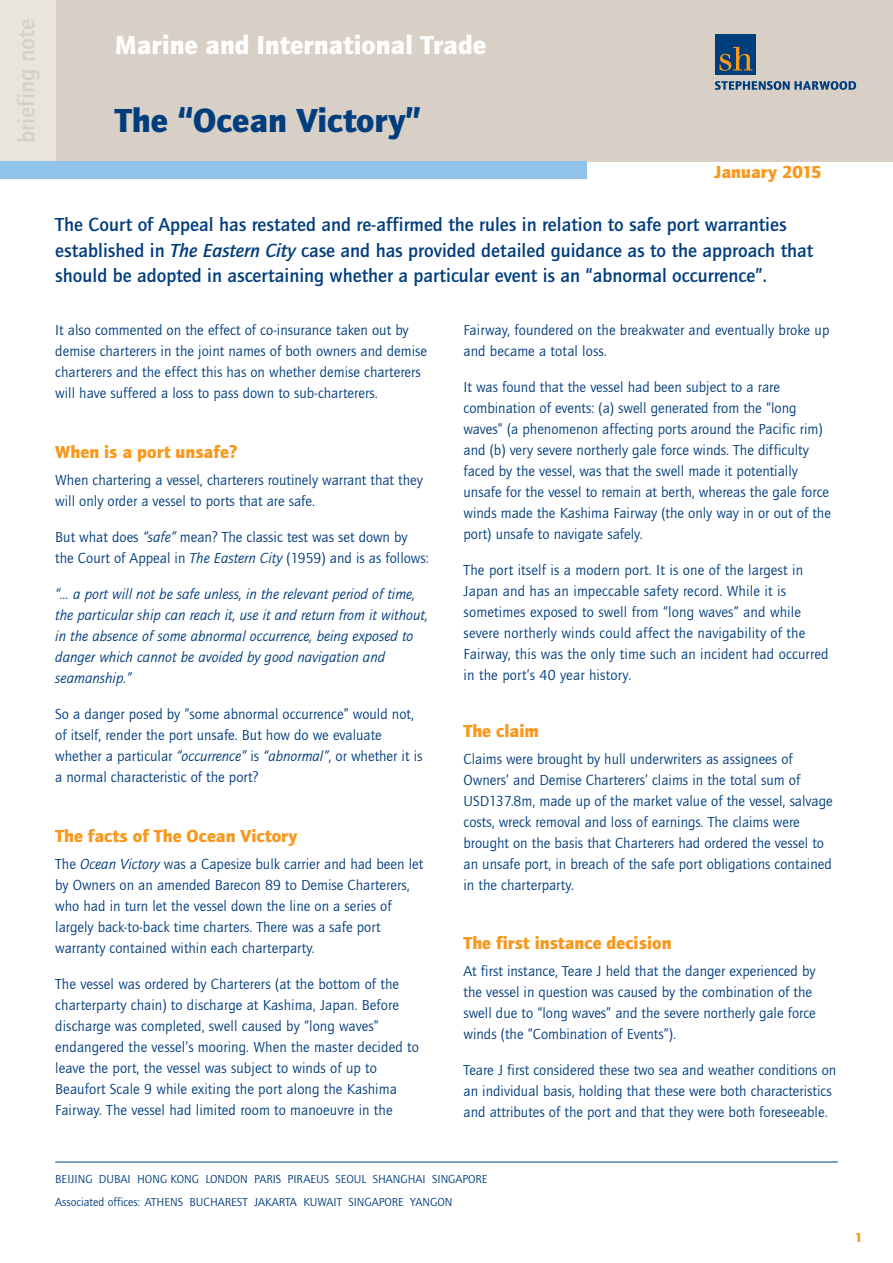
<style>
.page{position:relative;width:893px;height:1263px;background:#fff}
.page>*{position:absolute;margin:0;border:0;box-sizing:border-box;transform-origin:0 0}
.t1{font:900 34.5px "Quay Sans EF";color:#003d7d}
.t2{font:900 27px "Quay Sans EF";color:#fff}
.t3{font:500 24px "Quay Sans EF";color:#d8d0c7}
.t4{font:500 19.5px/25.5px "Quay Sans EF";color:#003d7d}
.t5{font:900 18px "Quay Sans EF";color:#f8981d}
.t6{font:15px/21px "Quay Sans EF";color:#003d7d}
.t7{font:italic 15px/21px "Quay Sans EF";color:#003d7d}
.t8{font:900 13.5px "Quay Sans EF";color:#f8981d}
.t9{font:12px/23px "Quay Sans EF";color:#003d7d}
.s1{font-style:italic}
</style>
<div class="page">
<div style="left:0;top:0;width:892px;height:162px;background:#d8d0c7"></div>
<div style="left:0;top:0;width:55px;height:162px;background:#eae4de"></div>
<div style="left:0;top:162px;width:587px;height:17px;background:#8fc3ea"></div>
<svg style="left:715px;top:81px;width:141px;height:9px"></svg>
<div style="left:715px;top:35px;width:41px;height:40px;background:#003d7d"></div>
<svg style="left:719px;top:47px;width:34px;height:24px"></svg>
<hr style="left:55px;top:1162px;width:783px;height:1px;background:#003d7d">
<h3 class="t3" style="left:17px;top:143px;width:126px;rotate:-90deg">briefing note</h3>
<h2 class="t2" style="left:115px;top:35px;width:373px">Marine and International Trade</h2>
<h1 class="t1" style="left:115px;top:107px;width:308px">The “Ocean Victory”</h1>
<p class="t5" style="left:714px;top:165px;width:109px">January 2015</p>
<p class="t4" style="left:55px;top:214px;width:760px">The Court of Appeal has restated and re-affirmed the rules in relation to safe port warranties established in <span class="s1">The Eastern City</span> case and has provided detailed guidance as to the approach that should be adopted in ascertaining whether a particular event is an “abnormal occurrence”.</p>
<p class="t6" style="left:55px;top:321px;width:373px">It also commented on the effect of co-insurance taken out by demise charterers in the joint names of both owners and demise charterers and the effect this has on whether demise charterers will have suffered a loss to pass down to sub-charterers.</p>
<p class="t5" style="left:55px;top:445px;width:184px">When is a port unsafe?</p>
<p class="t6" style="left:55px;top:471px;width:369px">When chartering a vessel, charterers routinely warrant that they will only order a vessel to ports that are safe.</p>
<p class="t6" style="left:55px;top:528px;width:375px">But what does <span class="s1">“safe”</span> mean? The classic test was set down by the Court of Appeal in <span class="s1">The Eastern City</span> (1959) and is as follows:</p>
<p class="t7" style="left:55px;top:585px;width:374px">“… a port will not be safe unless, in the relevant period of time, the particular ship can reach it, use it and return from it without, in the absence of some abnormal occurrence, being exposed to danger which cannot be avoided by good navigation and seamanship.”</p>
<p class="t6" style="left:55px;top:705px;width:369px">So a danger posed by “some abnormal occurrence” would not, of itself, render the port unsafe. But how do we evaluate whether a particular <span class="s1">“occurrence”</span> is <span class="s1">“abnormal”</span>, or whether it is a normal characteristic of the port?</p>
<p class="t5" style="left:55px;top:829px;width:244px">The facts of The Ocean Victory</p>
<p class="t6" style="left:55px;top:855px;width:369px">The <span class="s1">Ocean Victory</span> was a Capesize bulk carrier and had been let by Owners on an amended Barecon 89 to Demise Charterers, who had in turn let the vessel down the line on a series of largely back-to-back time charters. There was a safe port warranty contained within each charterparty.</p>
<p class="t6" style="left:55px;top:975px;width:365px">The vessel was ordered by Charterers (at the bottom of the charterparty chain) to discharge at Kashima, Japan. Before discharge was completed, swell caused by “long waves” endangered the vessel’s mooring. When the master decided to leave the port, the vessel was subject to winds of up to Beaufort Scale 9 while exiting the port along the Kashima Fairway. The vessel had limited room to manoeuvre in the</p>
<p class="t6" style="left:463px;top:321px;width:367px">Fairway, foundered on the breakwater and eventually broke up and became a total loss.</p>
<p class="t6" style="left:463px;top:378px;width:369px">It was found that the vessel had been subject to a rare combination of events: (a) swell generated from the “long waves” (a phenomenon affecting ports around the Pacific rim) and (b) very severe northerly gale force winds. The difficulty faced by the vessel, was that the swell made it potentially unsafe for the vessel to remain at berth, whereas the gale force winds made the Kashima Fairway (the only way in or out of the port) unsafe to navigate safely.</p>
<p class="t6" style="left:463px;top:561px;width:366px">The port itself is a modern port. It is one of the largest in Japan and has an impeccable safety record. While it is sometimes exposed to swell from “long waves” and while severe northerly winds could affect the navigability of the Fairway, this was the only time such an incident had occurred in the port’s 40 year history.</p>
<p class="t5" style="left:463px;top:724px;width:77px">The claim</p>
<p class="t6" style="left:463px;top:750px;width:371px">Claims were brought by hull underwriters as assignees of Owners’ and Demise Charterers’ claims in the total sum of USD137.8m, made up of the market value of the vessel, salvage costs, wreck removal and loss of earnings. The claims were brought on the basis that Charterers had ordered the vessel to an unsafe port, in breach of the safe port obligations contained in the charterparty.</p>
<p class="t5" style="left:463px;top:936px;width:209px">The first instance decision</p>
<p class="t6" style="left:463px;top:961px;width:354px">At first instance, Teare J held that the danger experienced by the vessel in question was caused by the combination of the swell due to “long waves” and the severe northerly gale force winds (the “Combination of Events”).</p>
<p class="t6" style="left:463px;top:1060px;width:374px">Teare J first considered these two sea and weather conditions on an individual basis, holding that these were both characteristics and attributes of the port and that they were both foreseeable.</p>
<p class="t9" style="left:55px;top:1169px;width:434px">BEIJING DUBAI HONG KONG LONDON PARIS PIRAEUS SEOUL SHANGHAI SINGAPORE<br>Associated offices: ATHENS BUCHAREST JAKARTA KUWAIT SINGAPORE YANGON</p>
<p class="t8" style="left:855px;top:1232px;width:9px">1</p>
</div>
